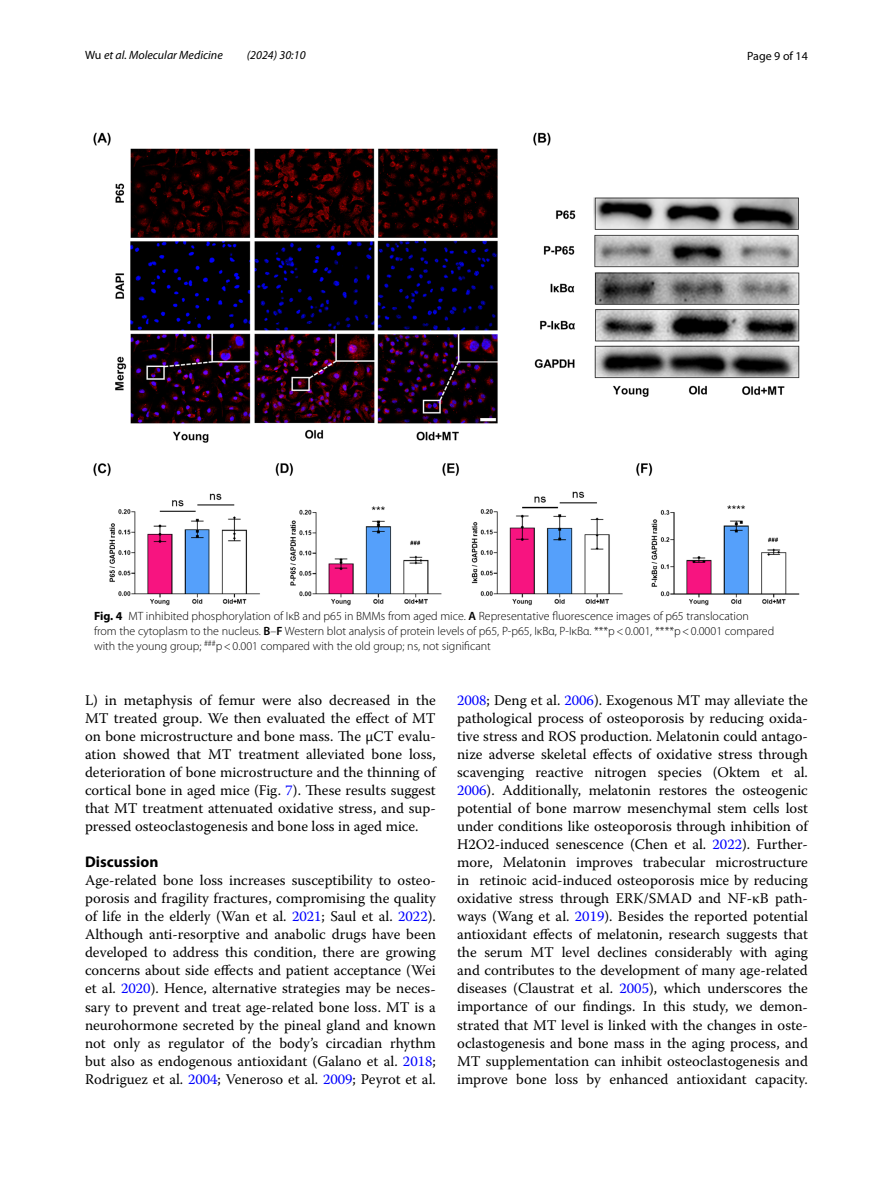
<style>
.page{position:relative;width:893px;height:1187px;background:#fff}
.page>*{position:absolute;margin:0;border:0;box-sizing:border-box;transform-origin:0 0}
.t1{font:700 15.45px "Myriad Pro";color:#000}
.t2{font:14.7px/18px "Warnock Pro";color:#000;text-align:justify}
.t3{font:300 12px/15px "Myriad Pro";color:#000}
.t4{font:italic 12px "Myriad Pro";color:#000}
.t5{font:12px "Myriad Pro";color:#000}
.s1{font-style:normal}
.s2{font-weight:700}
.s3{font-weight:600}
.s4{color:#00f}
</style>
<div class="page">
<img style="left:94px;top:133px;width:705px;height:472px">
<p class="t4" style="left:85px;top:48px;width:139px"><span class="s1">Wu</span> et al. Molecular Medicine</p>
<p class="t4" style="left:247px;top:48px;width:60px">(2024) 30:10</p>
<p class="t5" style="left:747px;top:48px;width:62px">Page 9 of 14</p>
<p class="t3" style="left:94px;top:609px;width:682px"><span class="s2">Fig. 4</span> MT inhibited phosphorylation of IκB and p65 in BMMs from aged mice. <span class="s3">A</span> Representative fluorescence images of p65 translocation from the cytoplasm to the nucleus. <span class="s3">B</span>–<span class="s3">F</span> Western blot analysis of protein levels of p65, P-p65, IκBα, P-IκBα. ***p&lt;0.001, ****p&lt;0.0001 compared with the young group; <sup>###</sup>p&lt;0.001 compared with the old group; ns, not significant</p>
<p class="t2" style="left:85px;top:691px;width:352px">L) in metaphysis of femur were also decreased in the MT treated group. We then evaluated the effect of MT on bone microstructure and bone mass. The μCT evalu&shy;ation showed that MT treatment alleviated bone loss, deterioration of bone microstructure and the thinning of cortical bone in aged mice (Fig. <span class="s4">7</span>). These results suggest that MT treatment attenuated oxidative stress, and sup&shy;pressed osteoclastogenesis and bone loss in aged mice.</p>
<p class="t1" style="left:85px;top:852px;width:75px">Discussion</p>
<p class="t2" style="left:85px;top:871px;width:352px">Age-related bone loss increases susceptibility to osteo&shy;porosis and fragility fractures, compromising the quality of life in the elderly (Wan et al. <span class="s4">2021</span>; Saul et al. <span class="s4">2022</span>).<br>Although anti-resorptive and anabolic drugs have been developed to address this condition, there are growing concerns about side effects and patient acceptance (Wei et al. <span class="s4">2020</span>). Hence, alternative strategies may be neces&shy;sary to prevent and treat age-related bone loss. MT is a neurohormone secreted by the pineal gland and known not only as regulator of the body’s circadian rhythm but also as endogenous antioxidant (Galano et al. <span class="s4">2018</span>; Rodriguez et al. <span class="s4">2004</span>; Veneroso et al. <span class="s4">2009</span>; Peyrot et al.</p>
<p class="t2" style="left:457px;top:691px;width:352px"><span class="s4">2008</span>; Deng et al. <span class="s4">2006</span>). Exogenous MT may alleviate the pathological process of osteoporosis by reducing oxida&shy;tive stress and ROS production. Melatonin could antago&shy;nize adverse skeletal effects of oxidative stress through scavenging reactive nitrogen species (Oktem et al.<br><span class="s4">2006</span>). Additionally, melatonin restores the osteogenic potential of bone marrow mesenchymal stem cells lost under conditions like osteoporosis through inhibition of H2O2-induced senescence (Chen et al. <span class="s4">2022</span>). Further&shy;more, Melatonin improves trabecular microstructure in retinoic acid-induced osteoporosis mice by reducing oxidative stress through ERK/SMAD and NF-κB path&shy;ways (Wang et al. <span class="s4">2019</span>). Besides the reported potential antioxidant effects of melatonin, research suggests that the serum MT level declines considerably with aging and contributes to the development of many age-related diseases (Claustrat et al. <span class="s4">2005</span>), which underscores the importance of our findings. In this study, we demon&shy;strated that MT level is linked with the changes in oste&shy;oclastogenesis and bone mass in the aging process, and MT supplementation can inhibit osteoclastogenesis and improve bone loss by enhanced antioxidant capacity.</p>
</div>
